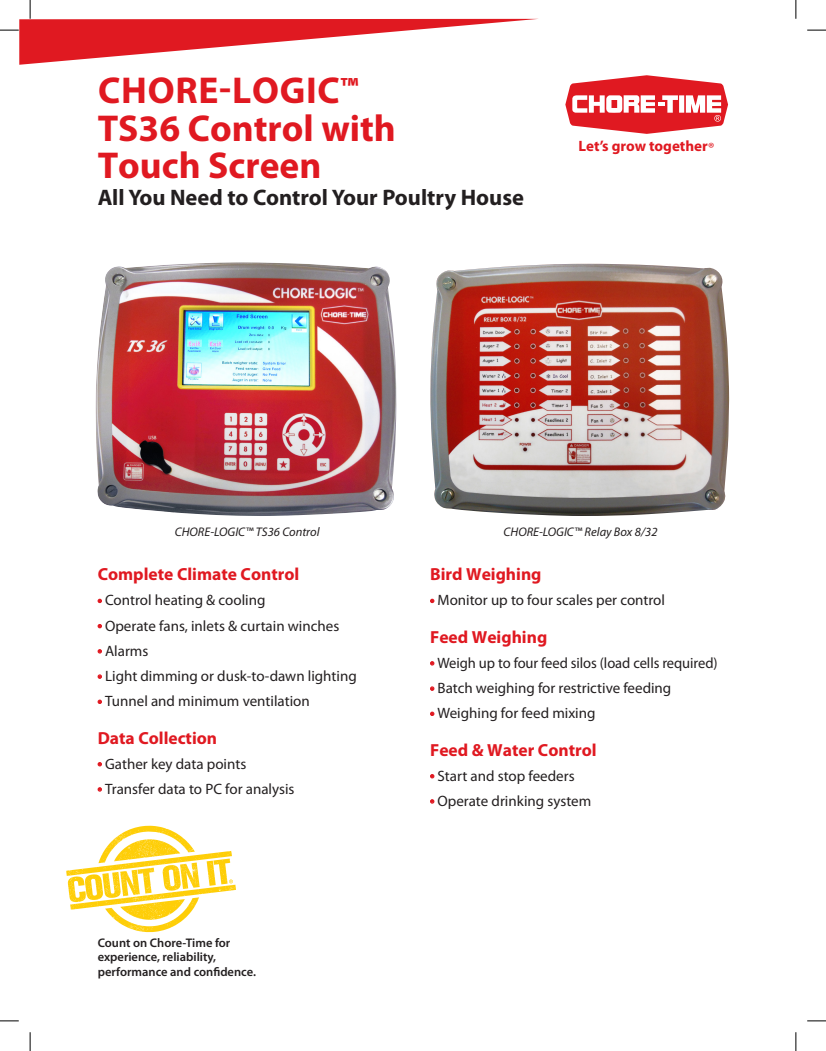
<style>
.page{position:relative;width:826px;height:1051px;background:#fff}
.page>*{position:absolute;margin:0;border:0;box-sizing:border-box;transform-origin:0 0}
.t1{font:700 37.5px/37.5px "Myriad Pro";color:#e01921}
.t2{font:700 22.5px "Myriad Pro";color:#231f20}
.t3{font:700 17.5px "Myriad Pro";color:#e01921}
.t4{font:15px "Myriad Pro";color:#231f20}
.t5{font:700 15px "Myriad Pro";color:#e01921}
.t6{font:600 12.5px/14.4px "Myriad Pro";color:#231f20}
.t7{font:italic 12.5px "Myriad Pro";color:#231f20}
.s1{font-weight:400}
.s2{color:#e01921}
</style>
<div class="page">
<img style="left:430px;top:264px;width:299px;height:252px">
<img style="left:95px;top:262px;width:301px;height:254px">
<svg style="left:565px;top:75px;width:162px;height:59px"></svg>
<svg style="left:66px;top:825px;width:170px;height:106px"></svg>
<svg style="left:807px;top:29px;width:18px;height:2px"></svg>
<svg style="left:0;top:1020px;width:19px;height:1px"></svg>
<svg style="left:807px;top:1020px;width:18px;height:1px"></svg>
<svg style="left:0;top:0;width:538px;height:65px"></svg>
<svg style="left:29px;top:1032px;width:2px;height:18px"></svg>
<svg style="left:795px;top:0;width:1px;height:19px"></svg>
<svg style="left:795px;top:1032px;width:1px;height:18px"></svg>
<p class="t1" style="left:98px;top:71px;width:299px">CHORE-LOGIC<sup>™<br></sup>TS36 Control with<br>Touch Screen</p>
<p class="t2" style="left:98px;top:182px;width:427px">All You Need to Control Your Poultry House</p>
<p class="t5" style="left:578px;top:136px;width:137px">Let’s grow together<span class="s1">®</span></p>
<p class="t7" style="left:175px;top:523px;width:146px">CHORE-LOGIC™ TS36 Control</p>
<p class="t7" style="left:503px;top:523px;width:155px">CHORE-LOGIC™ Relay Box 8/32</p>
<p class="t3" style="left:98px;top:563px;width:203px">Complete Climate Control</p>
<p class="t4" style="left:98px;top:591px;width:169px"><span class="s2">•</span> Control heating &amp; cooling</p>
<p class="t4" style="left:98px;top:616px;width:243px"><span class="s2">•</span> Operate fans, inlets &amp; curtain winches</p>
<p class="t4" style="left:98px;top:641px;width:52px"><span class="s2">•</span> Alarms</p>
<p class="t4" style="left:98px;top:666px;width:260px"><span class="s2">•</span> Light dimming or dusk-to-dawn lighting</p>
<p class="t4" style="left:98px;top:692px;width:213px"><span class="s2">•</span> Tunnel and minimum ventilation</p>
<p class="t3" style="left:98px;top:726px;width:121px">Data Collection</p>
<p class="t4" style="left:98px;top:754px;width:150px"><span class="s2">•</span> Gather key data points</p>
<p class="t4" style="left:98px;top:779px;width:198px"><span class="s2">•</span> Transfer data to PC for analysis</p>
<p class="t6" style="left:98px;top:935px;width:160px">Count on Chore-Time for experience, reliability, performance and confidence.</p>
<p class="t3" style="left:430px;top:563px;width:113px">Bird Weighing</p>
<p class="t4" style="left:430px;top:591px;width:236px"><span class="s2">•</span> Monitor up to four scales per control</p>
<p class="t3" style="left:430px;top:625px;width:119px">Feed Weighing</p>
<p class="t4" style="left:430px;top:653px;width:289px"><span class="s2">•</span> Weigh up to four feed silos (load cells required)</p>
<p class="t4" style="left:430px;top:678px;width:243px"><span class="s2">•</span> Batch weighing for restrictive feeding</p>
<p class="t4" style="left:430px;top:704px;width:167px"><span class="s2">•</span> Weighing for feed mixing</p>
<p class="t3" style="left:430px;top:738px;width:168px">Feed &amp; Water Control</p>
<p class="t4" style="left:430px;top:766px;width:146px"><span class="s2">•</span> Start and stop feeders</p>
<p class="t4" style="left:430px;top:791px;width:163px"><span class="s2">•</span> Operate drinking system</p>
</div>
